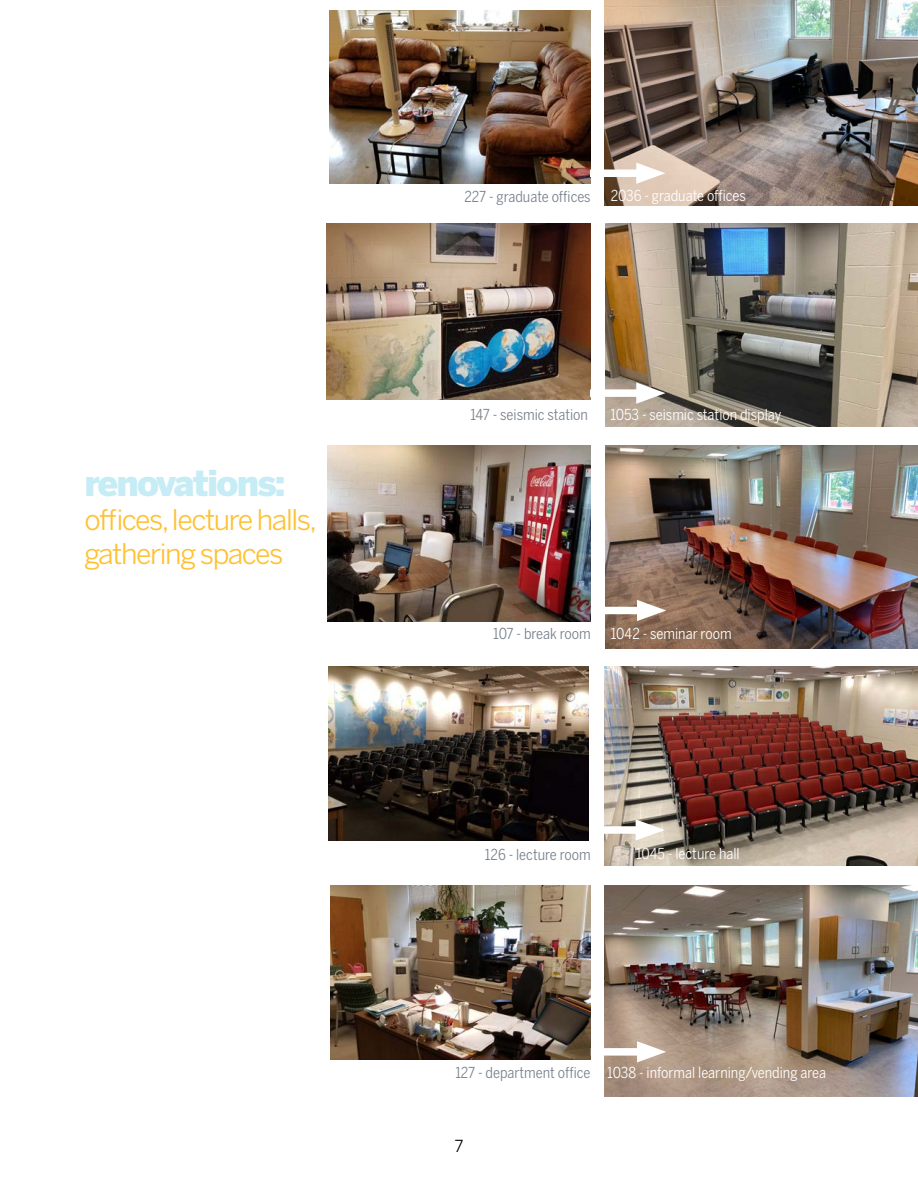
<style>
.page{position:relative;width:918px;height:1188px;background:#fff}
.page>*{position:absolute;margin:0;border:0;box-sizing:border-box;transform-origin:0 0}
.t1{font:900 35.4px "Benton Sans";letter-spacing:-.05em;color:#c6ecf6}
.t2{font:28.35px/33.9px "Benton Sans";letter-spacing:-.05em;color:#ffc132}
.t3{font:16.5px "Benton Sans";color:#000}
.t4{font:15px "Benton Sans Cond";color:#fff}
.t5{font:15px "Benton Sans Cond";color:#79818c}
</style>
<div class="page">
<img style="left:327px;top:446px;width:263px;height:175px">
<img style="left:604px;top:886px;width:314px;height:211px">
<img style="left:326px;top:224px;width:264px;height:176px">
<img style="left:605px;top:224px;width:313px;height:202px">
<img style="left:329px;top:10px;width:261px;height:174px">
<img style="left:605px;top:0;width:313px;height:205px">
<img style="left:330px;top:886px;width:260px;height:173px">
<img style="left:328px;top:667px;width:261px;height:174px">
<img style="left:606px;top:446px;width:312px;height:202px">
<img style="left:604px;top:667px;width:314px;height:199px">
<div style="left:590px;top:170px;width:59px;height:7px;background:#fff"></div>
<svg style="left:636px;top:163px;width:29px;height:21px"></svg>
<div style="left:590px;top:389px;width:59px;height:8px;background:#fff"></div>
<svg style="left:636px;top:382px;width:29px;height:22px"></svg>
<div style="left:591px;top:607px;width:58px;height:7px;background:#fff"></div>
<svg style="left:637px;top:600px;width:29px;height:21px"></svg>
<div style="left:589px;top:826px;width:59px;height:8px;background:#fff"></div>
<svg style="left:636px;top:819px;width:29px;height:22px"></svg>
<div style="left:591px;top:1048px;width:58px;height:8px;background:#fff"></div>
<svg style="left:637px;top:1041px;width:29px;height:21px"></svg>
<h1 class="t1" style="left:84px;top:460px;width:203px">renovations:</h1>
<h2 class="t2" style="left:84px;top:503px;width:234px">offices, lecture halls, gathering spaces</h2>
<p class="t5" style="left:464px;top:188px;width:128px">227 - graduate offices</p>
<p class="t4" style="left:611px;top:186px;width:137px">2036 - graduate offices</p>
<p class="t5" style="left:470px;top:406px;width:119px">147 - seismic station</p>
<p class="t4" style="left:610px;top:406px;width:173px">1053 - seismic station display</p>
<p class="t5" style="left:493px;top:625px;width:99px">107 - break room</p>
<p class="t4" style="left:611px;top:625px;width:122px">1042 - seminar room</p>
<p class="t5" style="left:485px;top:845px;width:107px">126 - lecture room</p>
<p class="t4" style="left:636px;top:844px;width:105px">1045 - lecture hall</p>
<p class="t5" style="left:455px;top:1063px;width:137px">127 - department office</p>
<p class="t4" style="left:607px;top:1063px;width:220px">1038 - informal learning/vending area</p>
<p class="t3" style="left:454px;top:1136px;width:11px">7</p>
</div>
